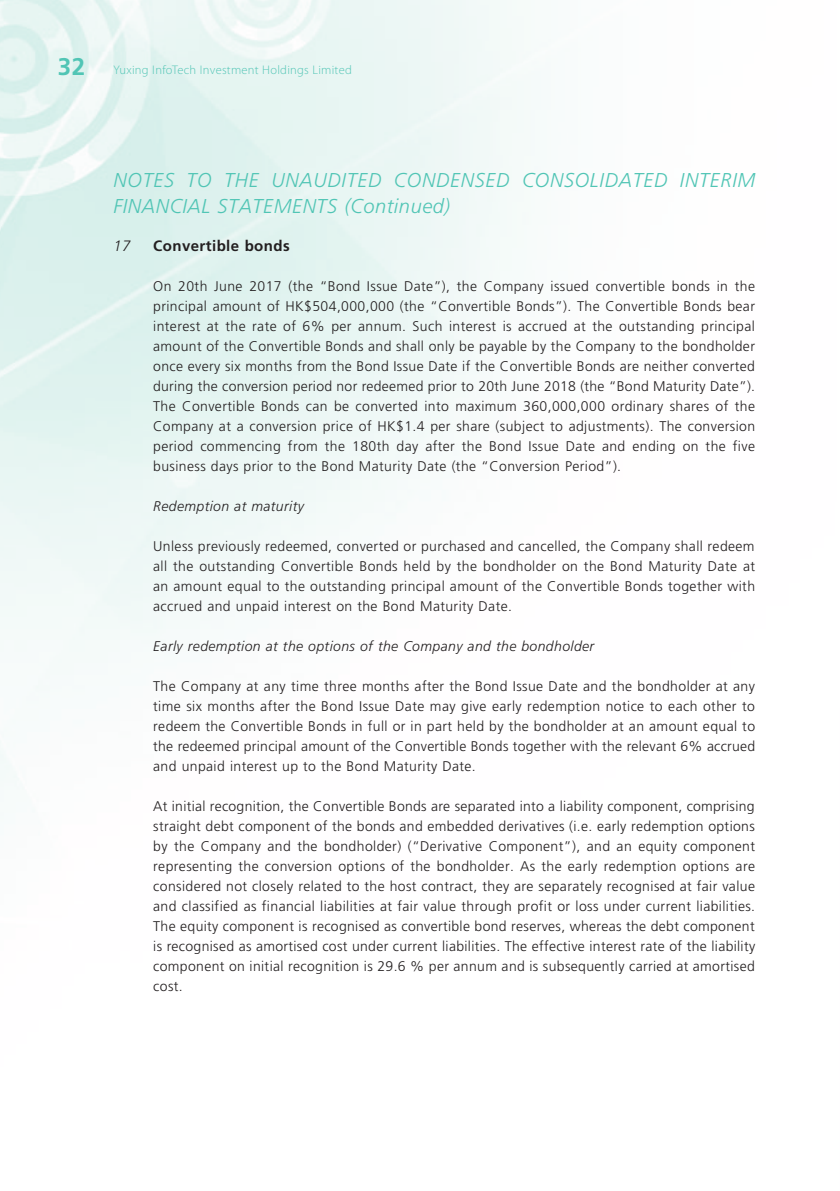
<style>
.page{position:relative;width:840px;height:1191px;background:#fff}
.page>*{position:absolute;margin:0;border:0;box-sizing:border-box;transform-origin:0 0}
.t1{font:italic 300 20px/26px "Frutiger LT Std";letter-spacing:.035em;color:#51c5b5}
.t2{font:700 15px "Frutiger LT Std";letter-spacing:.03em;color:#231f20}
.t3{font:italic 300 15px "Frutiger LT Std";color:#231f20}
.t4{font:300 14px/20px "Frutiger LT Std";letter-spacing:.03em;color:#231f20;text-align:justify}
.t5{font:italic 300 14px "Frutiger LT Std";letter-spacing:.03em;color:#231f20}
.t6{font:300 12.4px "Myriad Pro";letter-spacing:.02em;color:#51c5b5}
.s1{font-family:"Frutiger LT Std";font-weight:700;font-size:24px}
</style>
<div class="page">
<p class="t6" style="left:58px;top:63px;width:295px"><span class="s1">32</span> Yuxing InfoTech Investment Holdings Limited</p>
<h1 class="t1" style="left:113px;top:167px;width:643px">NOTES TO THE UNAUDITED CONDENSED CONSOLIDATED INTERIM<br>FINANCIAL STATEMENTS (Continued)</h1>
<p class="t3" style="left:113px;top:237px;width:19px">17</p>
<p class="t2" style="left:153px;top:237px;width:138px">Convertible bonds</p>
<p class="t4" style="left:153px;top:276px;width:603px">On 20th June 2017 (the “Bond Issue Date”), the Company issued convertible bonds in the principal amount of HK$504,000,000 (the “Convertible Bonds”). The Convertible Bonds bear interest at the rate of 6% per annum. Such interest is accrued at the outstanding principal amount of the Convertible Bonds and shall only be payable by the Company to the bondholder once every six months from the Bond Issue Date if the Convertible Bonds are neither converted during the conversion period nor redeemed prior to 20th June 2018 (the “Bond Maturity Date”).<br>The Convertible Bonds can be converted into maximum 360,000,000 ordinary shares of the Company at a conversion price of HK$1.4 per share (subject to adjustments). The conversion period commencing from the 180th day after the Bond Issue Date and ending on the five business days prior to the Bond Maturity Date (the “Conversion Period”).</p>
<p class="t5" style="left:153px;top:498px;width:152px">Redemption at maturity</p>
<p class="t4" style="left:153px;top:536px;width:603px">Unless previously redeemed, converted or purchased and cancelled, the Company shall redeem all the outstanding Convertible Bonds held by the bondholder on the Bond Maturity Date at an amount equal to the outstanding principal amount of the Convertible Bonds together with accrued and unpaid interest on the Bond Maturity Date.</p>
<p class="t5" style="left:153px;top:638px;width:442px">Early redemption at the options of the Company and the bondholder</p>
<p class="t4" style="left:153px;top:676px;width:603px">The Company at any time three months after the Bond Issue Date and the bondholder at any time six months after the Bond Issue Date may give early redemption notice to each other to redeem the Convertible Bonds in full or in part held by the bondholder at an amount equal to the redeemed principal amount of the Convertible Bonds together with the relevant 6% accrued and unpaid interest up to the Bond Maturity Date.</p>
<p class="t4" style="left:153px;top:796px;width:603px">At initial recognition, the Convertible Bonds are separated into a liability component, comprising straight debt component of the bonds and embedded derivatives (i.e. early redemption options by the Company and the bondholder) (“Derivative Component”), and an equity component representing the conversion options of the bondholder. As the early redemption options are considered not closely related to the host contract, they are separately recognised at fair value and classified as financial liabilities at fair value through profit or loss under current liabilities.<br>The equity component is recognised as convertible bond reserves, whereas the debt component is recognised as amortised cost under current liabilities. The effective interest rate of the liability component on initial recognition is 29.6 % per annum and is subsequently carried at amortised cost.</p>
</div>
